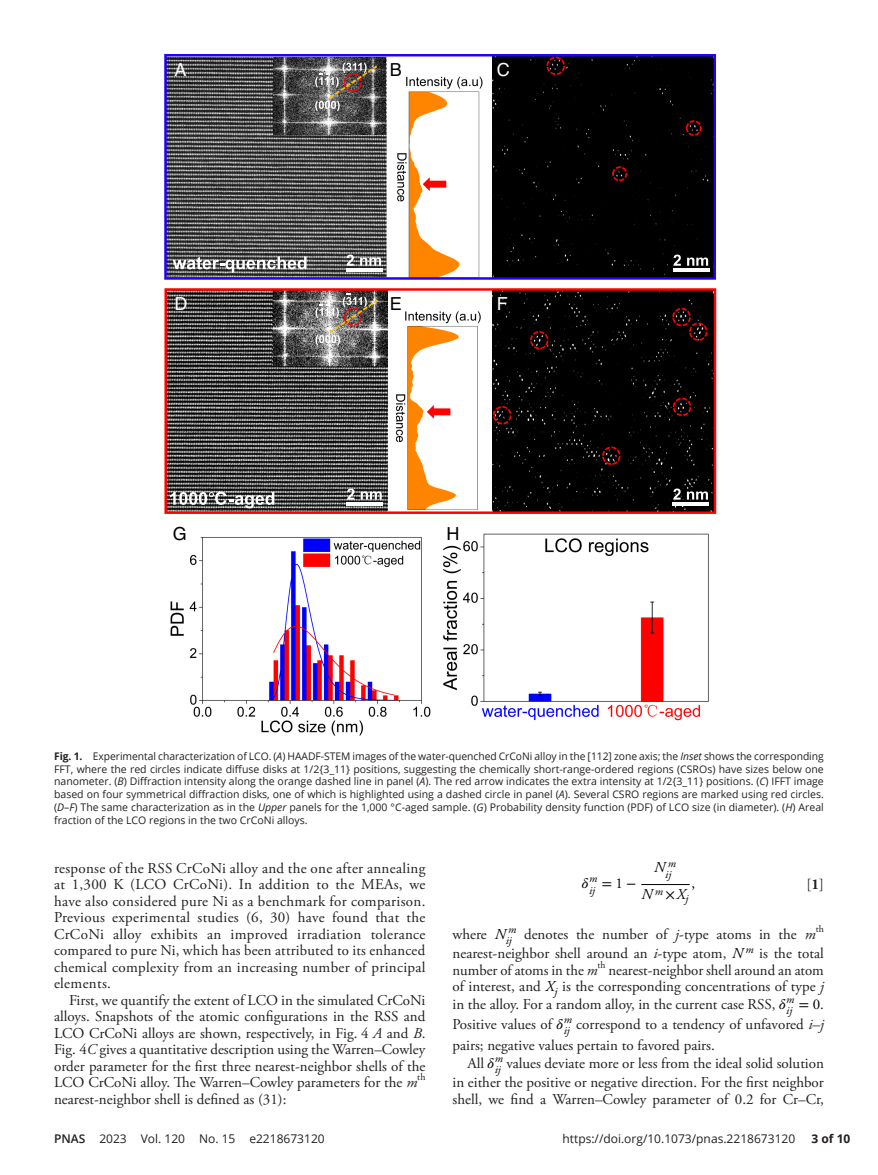
<style>
.page{position:relative;width:878px;height:1175px;background:#fff}
.page>*{position:absolute;margin:0;border:0;box-sizing:border-box;transform-origin:0 0}
.t1{font:18px "Helvetica";color:#fff}
.t2{font:18px "Helvetica";color:#000}
.t3{font:15px/16.5px "Adobe Garamond Pro";color:#231f20;text-align:justify}
.t4{font:italic 15px "Adobe Garamond Pro";color:#000}
.t5{font:italic 15px "STIX Math";color:#000}
.t6{font:15px "Adobe Garamond Pro";color:#000}
.t7{font:12px "Open Sans";color:#231f20}
.t8{font:700 12px "Open Sans";color:#231f20}
.t9{font:italic 11.25px "Adobe Garamond Pro";color:#000}
.t10{font:10.5px/12.8px "Open Sans";color:#231f20;text-align:justify}
.t11{font:10.05px "Adobe Garamond Pro";color:#231f20}
.s1{font-weight:700}
.s2{font-style:italic}
.s3{font-family:"STIX Math";font-style:normal}
.s4{font-style:italic;color:#000}
.s5{font-family:"STIX Math";font-style:italic;color:#000}
.s6{font-weight:600}
</style>
<div class="page">
<hr style="left:641px;top:884px;width:48px;height:1px;background:#000">
<img style="left:443px;top:533px;width:266px;height:188px">
<img style="left:170px;top:537px;width:261px;height:199px">
<svg style="left:164px;top:288px;width:552px;height:226px"></svg>
<svg style="left:164px;top:54px;width:551px;height:226px"></svg>
<svg style="left:170px;top:491px;width:104px;height:17px"></svg>
<svg style="left:173px;top:256px;width:133px;height:17px"></svg>
<p class="t1" style="left:174px;top:56px;width:14px">A</p>
<p class="t2" style="left:389px;top:56px;width:14px">B</p>
<p class="t1" style="left:496px;top:56px;width:14px">C</p>
<p class="t1" style="left:174px;top:289px;width:14px">D</p>
<p class="t2" style="left:389px;top:289px;width:14px">E</p>
<p class="t1" style="left:496px;top:289px;width:12px">F</p>
<p class="t2" style="left:173px;top:520px;width:16px">G</p>
<p class="t2" style="left:446px;top:520px;width:14px">H</p>
<p class="t10" style="left:54px;top:749px;width:771px"><span class="s1">Fig. 1.</span> Experimental characterization of LCO. (<span class="s2">A</span>) HAADF-STEM images of the water-quenched CrCoNi alloy in the [112] zone axis; the <span class="s2">Inset</span> shows the corresponding FFT, where the red circles indicate diffuse disks at 1/2{3_11} positions, suggesting the chemically short-range-ordered regions (CSROs) have sizes below one nanometer. (<span class="s2">B</span>) Diffraction intensity along the orange dashed line in panel (<span class="s2">A</span>). The red arrow indicates the extra intensity at 1/2{3_11} positions. (<span class="s2">C</span>) IFFT image based on four symmetrical diffraction disks, one of which is highlighted using a dashed circle in panel (<span class="s2">A</span>). Several CSRO regions are marked using red circles. (<span class="s2">D</span>–<span class="s2">F</span>) The same characterization as in the <span class="s2">Upper</span> panels for the 1,000 °C-aged sample. (<span class="s2">G</span>) Probability density function (PDF) of LCO size (in diameter). (<span class="s2">H</span>) Areal fraction of the LCO regions in the two CrCoNi alloys.</p>
<p class="t3" style="left:54px;top:860px;width:373px">response of the RSS CrCoNi alloy and the one after annealing at 1,300 K (LCO CrCoNi). In addition to the MEAs, we have also considered pure Ni as a benchmark for comparison.<br>Previous experimental studies (6, 30) have found that the CrCoNi alloy exhibits an improved irradiation tolerance compared to pure Ni, which has been attributed to its enhanced chemical complexity from an increasing number of principal elements.</p>
<p class="t3" style="left:54px;top:992px;width:373px;text-indent:15px">First, we quantify the extent of LCO in the simulated CrCoNi alloys. Snapshots of the atomic configurations in the RSS and LCO CrCoNi alloys are shown, respectively, in Fig. 4 <span class="s2">A</span> and <span class="s2">B</span>.<br>Fig. 4<span class="s2">C</span> gives a quantitative description using the Warren–Cowley order parameter for the first three nearest-neighbor shells of the LCO CrCoNi alloy. The Warren–Cowley parameters for the <span class="s2">m</span></p>
<p class="t11" style="left:417px;top:1071px;width:10px">th</p>
<p class="t3" style="left:54px;top:1091px;width:234px">nearest-neighbor shell is defined as (31):</p>
<p class="t4" style="left:654px;top:861px;width:23px">N<sup>m</sup></p>
<p class="t9" style="left:665px;top:870px;width:8px">ij</p>
<p class="t4" style="left:641px;top:888px;width:48px">N<sup>m</sup><span class="s3">×</span>X<sub>j</sub></p>
<p class="t5" style="left:581px;top:874px;width:17px">𝛿<sup>m</sup></p>
<p class="t9" style="left:588px;top:885px;width:49px">ij <sup>=</sup><sup>1</sup><sup>−</sup></p>
<p class="t6" style="left:691px;top:877px;width:5px">,</p>
<p class="t3" style="left:806px;top:876px;width:19px">[<span class="s1">1</span>]</p>
<p class="t3" style="left:505px;top:926px;width:311px"><sub>ij</sub> denotes the number of <span class="s2">j</span>-type atoms in the <span class="s2">m</span></p>
<p class="t11" style="left:815px;top:922px;width:10px">th</p>
<p class="t3" style="left:452px;top:945px;width:373px">nearest-neighbor shell around an <span class="s2">i</span>-type atom, <span class="s4">N</span> <sup>m</sup> is the total number of atoms in the <span class="s2">m</span></p>
<p class="t3" style="left:452px;top:926px;width:65px">where <span class="s4">N</span> <sup>m</sup></p>
<p class="t11" style="left:597px;top:958px;width:10px">th</p>
<p class="t3" style="left:452px;top:962px;width:373px;text-align:right">nearest-neighbor shell around an atom<br>of interest, and <span class="s4">X</span><sub>j</sub> is the corresponding concentrations of type <span class="s2">j</span></p>
<p class="t3" style="left:452px;top:996px;width:343px">in the alloy. For a random alloy, in the current case RSS, <span class="s5">𝛿</span><sup>m</sup></p>
<p class="t9" style="left:786px;top:1006px;width:39px">ij <sup>=</sup> <sup>0</sup><sup>.</sup></p>
<p class="t3" style="left:452px;top:1013px;width:373px;line-height:21px;text-indent:111px"><sub>ij</sub> correspond to a tendency of unfavored <span class="s2">i–j </span>pairs; negative values pertain to favored pairs.</p>
<p class="t3" style="left:467px;top:1055px;width:37px">All <span class="s5">𝛿</span><sup>m</sup></p>
<p class="t3" style="left:452px;top:1016px;width:121px">Positive values of <span class="s5">𝛿</span><sup>m</sup></p>
<p class="t3" style="left:452px;top:1053px;width:373px;line-height:19.5px;text-align:right"><sub>ij</sub> values deviate more or less from the ideal solid solution<br>in either the positive or negative direction. For the first neighbor</p>
<p class="t3" style="left:452px;top:1091px;width:373px">shell, we find a Warren–Cowley parameter of 0.2 for Cr–Cr,</p>
<p class="t7" style="left:54px;top:1130px;width:272px"><span class="s6">PNAS</span> 2023 Vol. 120 No. 15 e2218673120</p>
<p class="t7" style="left:562px;top:1130px;width:234px">https://doi.org/10.1073/pnas.2218673120</p>
<p class="t8" style="left:811px;top:1130px;width:40px">3 of 10</p>
</div>
